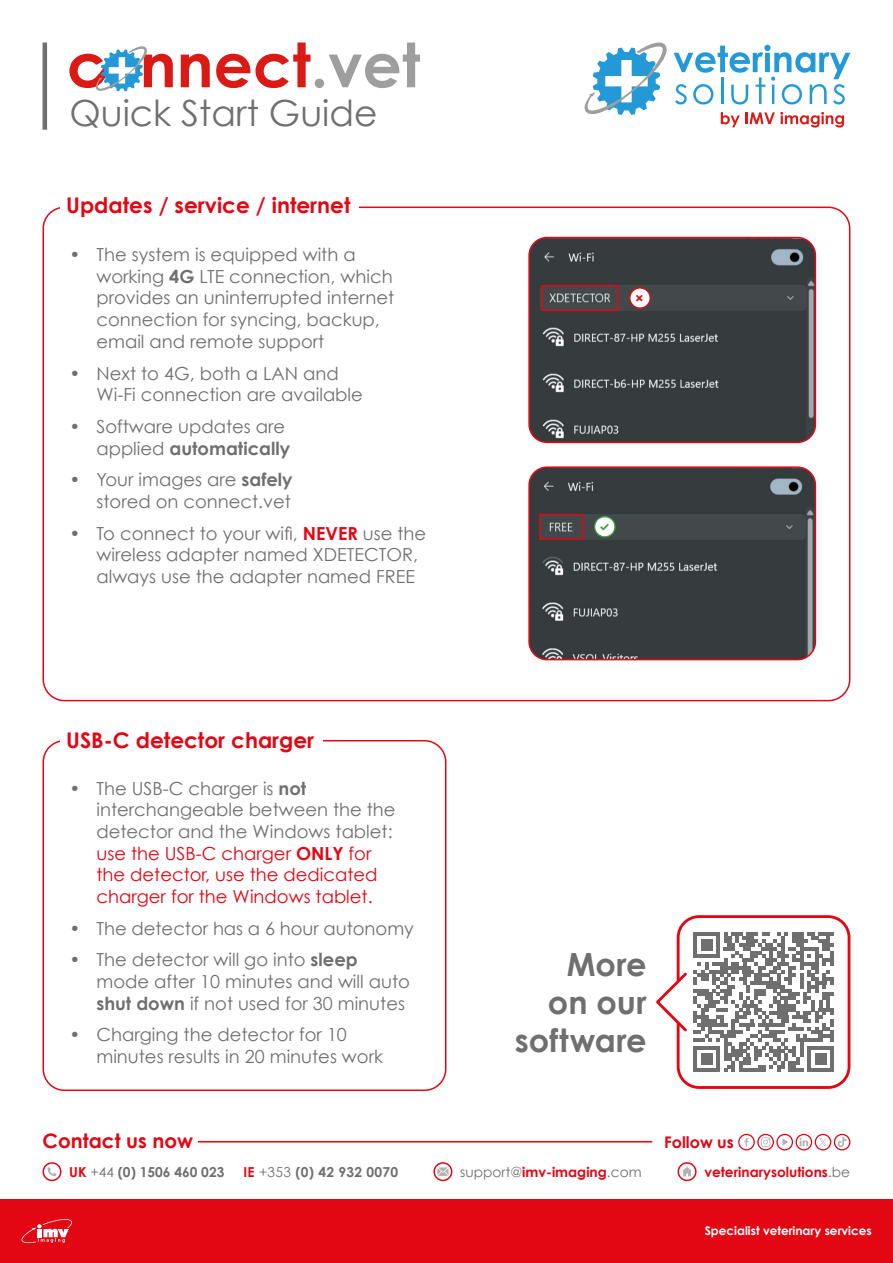
<style>
.page{position:relative;width:893px;height:1263px;background:#fff}
.page>*{position:absolute;margin:0;border:0;box-sizing:border-box;transform-origin:0 0}
.t1{font:36px "Century Gothic";color:#706f6f}
.t2{font:700 31.95px/38.4px "Century Gothic";letter-spacing:.005em;color:#706f6f;text-align:right}
.t3{font:700 21.6px "Century Gothic";color:#e30613}
.t4{font:700 19.95px "Century Gothic";color:#e30613}
.t5{font:18px/21.6px "Century Gothic";color:#706f6f}
.t6{font:18px/21.6px "Century Gothic";color:#e30613}
.t7{font:700 16.05px "Century Gothic";color:#e30613}
.t8{font:13.8px "Century Gothic";color:#706f6f}
.t9{font:700 13.8px "Century Gothic";color:#e30613}
.t10{font:700 13.8px "Century Gothic";color:#706f6f}
.t11{font:700 13.8px "Century Gothic";letter-spacing:.02em;color:#706f6f}
.t12{font:700 12px "Century Gothic";color:#fff}
.t13{font:12px "Inter";color:#3e9f3e}
.t14{font:12px "Inter";color:#e30613}
.s1{font-weight:700}
.s2{font-weight:700;color:#e30613}
.s3{color:#706f6f}
.s4{font-weight:700;color:#706f6f}
.s5{color:#e30613}
.s6{font-weight:400}
.s7{font-weight:400;color:#706f6f}
</style>
<div class="page">
<div style="left:0;top:1199px;width:893px;height:64px;background:#e30613"></div>
<svg style="left:21px;top:1219px;width:51px;height:24px"></svg>
<svg style="left:721px;top:112px;width:19px;height:15px"></svg>
<svg style="left:746px;top:112px;width:98px;height:16px"></svg>
<svg style="left:674px;top:45px;width:176px;height:60px"></svg>
<svg style="left:584px;top:42px;width:83px;height:73px"></svg>
<svg style="left:678px;top:1162px;width:19px;height:19px"></svg>
<svg style="left:433px;top:1162px;width:19px;height:19px"></svg>
<hr style="left:198px;top:1141px;width:454px;height:1px;background:#e30613">
<svg style="left:43px;top:1162px;width:19px;height:19px"></svg>
<svg style="left:738px;top:1134px;width:112px;height:16px"></svg>
<div style="left:43px;top:740px;width:403px;height:351px;border:2px solid #e30613;border-radius:21px"></div>
<div style="left:60px;top:732px;width:262px;height:16px;background:#fff"></div>
<hr style="left:43px;top:43px;width:4px;height:87px;background:#706f6f">
<svg style="left:181px;top:54px;width:29px;height:33px"></svg>
<svg style="left:216px;top:43px;width:204px;height:45px"></svg>
<svg style="left:69px;top:46px;width:104px;height:45px"></svg>
<img style="left:531px;top:238px;width:284px;height:204px">
<div style="left:528px;top:237px;width:288px;height:206px;border:2px solid #e30613;border-radius:18px"></div>
<img style="left:531px;top:469px;width:284px;height:191px">
<div style="left:528px;top:466px;width:288px;height:194px;border:2px solid #e30613;border-radius:18px"></div>
<div style="left:541px;top:285px;width:77px;height:26px;border:2px solid #e30613"></div>
<div style="left:539px;top:514px;width:44px;height:26px;border:2px solid #e30613"></div>
<div style="left:677px;top:915px;width:173px;height:174px;border:3px solid #e30613;border-radius:21px"></div>
<svg style="left:656px;top:932px;width:178px;height:140px"></svg>
<div style="left:595px;top:517px;width:20px;height:20px;background:#fff;border-radius:50%"></div>
<div style="left:594px;top:516px;width:22px;height:21px;border:1px solid #3e9f3e;border-radius:50%"></div>
<div style="left:630px;top:288px;width:20px;height:20px;background:#fff;border-radius:50%"></div>
<div style="left:629px;top:287px;width:22px;height:22px;border:1px solid #e30613;border-radius:50%"></div>
<h1 class="t1" style="left:69px;top:91px;width:310px">Quick Start Guide</h1>
<p class="t3" style="left:66px;top:192px;width:286px">Updates / service / internet</p>
<p class="t5" style="left:96px;top:244px;width:299px;text-indent:-27px">• The system is equipped with a working <span class="s1">4G</span> LTE connection, which provides an uninterrupted internet connection for syncing, backup, email and remote support</p>
<p class="t5" style="left:96px;top:362px;width:268px;text-indent:-27px">• Next to 4G, both a LAN and<br>Wi-Fi connection are available</p>
<p class="t5" style="left:69px;top:415px;width:222px;text-align:right">• Software updates are applied <span class="s1">automatically</span></p>
<p class="t5" style="left:69px;top:469px;width:225px;text-align:right">• Your images are <span class="s1">safely </span>stored on connect.vet</p>
<p class="t5" style="left:96px;top:522px;width:331px;text-indent:-27px">• To connect to your wifi, <span class="s2">NEVER</span> use the wireless adapter named XDETECTOR, always use the adapter named FREE</p>
<p class="t3" style="left:66px;top:726px;width:249px">USB-C detector charger</p>
<p class="t6" style="left:96px;top:777px;width:301px;text-indent:-27px"><span class="s3">• The USB-C charger is</span> <span class="s4">not </span><span class="s3">interchangeable between the the detector and the Windows tablet: </span>use the USB-C charger <span class="s1">ONLY</span> for the detector, use the dedicated charger for the Windows tablet.</p>
<p class="t5" style="left:69px;top:917px;width:346px">• The detector has a 6 hour autonomy</p>
<p class="t5" style="left:96px;top:949px;width:315px;text-indent:-27px">• The detector will go into <span class="s1">sleep </span>mode after 10 minutes and will auto <span class="s1">shut down</span> if not used for 30 minutes</p>
<p class="t5" style="left:96px;top:1024px;width:288px;text-indent:-27px">• Charging the detector for 10 minutes results in 20 minutes work</p>
<p class="t14" style="left:634px;top:289px;width:12px">✗</p>
<p class="t13" style="left:599px;top:518px;width:12px">✓</p>
<h2 class="t2" style="left:515px;top:944px;width:133px">More<br>on our software</h2>
<p class="t4" style="left:43px;top:1128px;width:152px">Contact us now</p>
<p class="t7" style="left:664px;top:1132px;width:71px">Follow us</p>
<p class="t10" style="left:69px;top:1163px;width:157px"><span class="s5">UK</span> <span class="s6">+44</span> (0) 1506 460 023</p>
<p class="t11" style="left:243px;top:1163px;width:156px"><span class="s5">IE</span> <span class="s6">+353</span> (0) 42 932 0070</p>
<p class="t8" style="left:460px;top:1163px;width:183px">support@<span class="s2">imv-imaging</span>.com</p>
<p class="t9" style="left:704px;top:1163px;width:147px">veterinarysolutions<span class="s7">.be</span></p>
<p class="t12" style="left:705px;top:1223px;width:169px">Specialist veterinary services</p>
</div>
